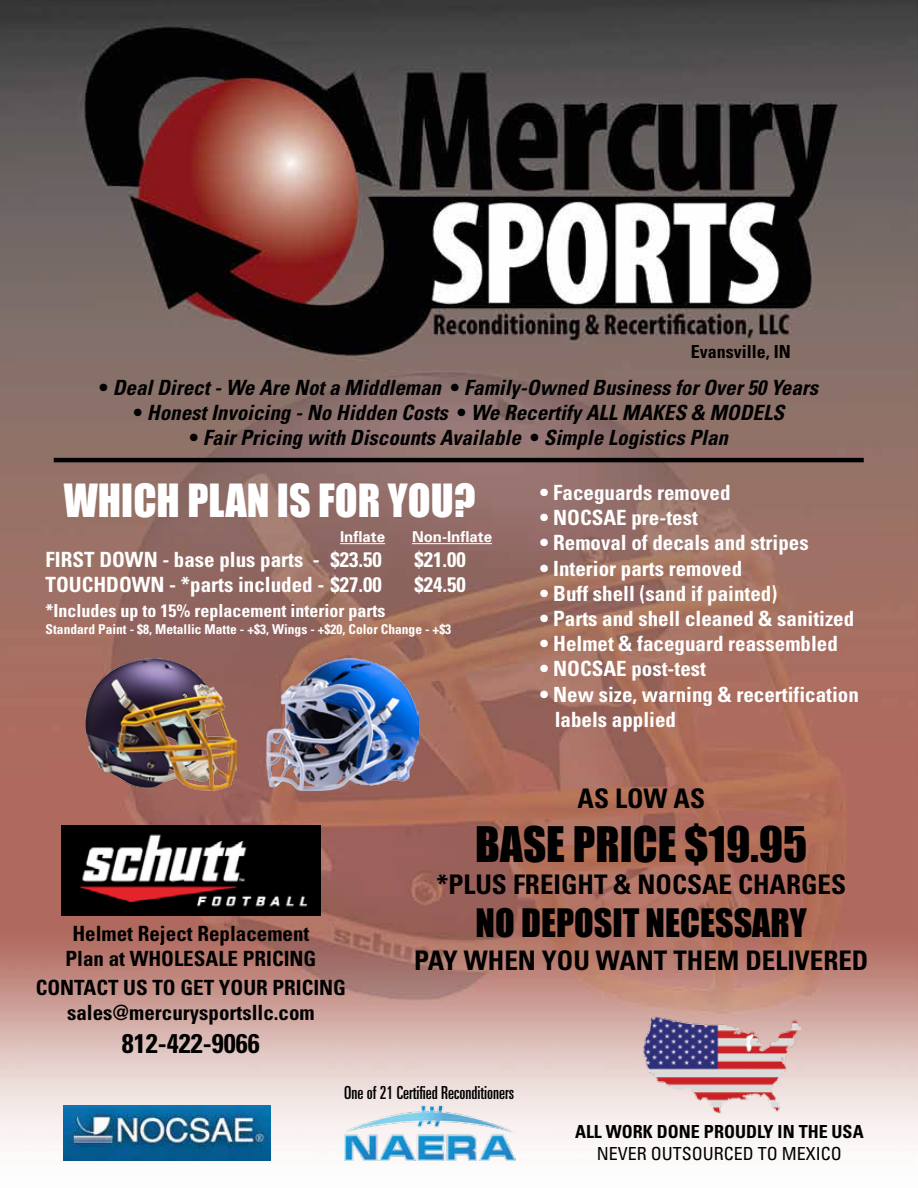
<style>
.page{position:relative;width:918px;height:1188px;background:#fff}
.page>*{position:absolute;margin:0;border:0;box-sizing:border-box;transform-origin:0 0}
.t1{font:45px "Impact";color:#000}
.t2{font:42px "Impact";color:#fff}
.t3{font:36px "Impact";color:#000}
.t4{font:700 condensed 27px "Univers";color:#000}
.t5{font:700 condensed 21px/25.2px "Univers";color:#fff}
.t6{font:italic 700 condensed 21px "Univers";color:#000}
.t7{font:700 condensed 21px/25.2px "Univers";color:#000;text-align:center}
.t8{font:700 condensed 18px "Univers";color:#fff}
.t9{font:700 condensed 18px "Univers";color:#000}
.t10{font:ultra-condensed 18px "Univers";color:#000}
.t11{font:condensed 18px "Univers";color:#000}
.t12{font:700 15px "Univers";color:#fff}
.t13{font:700 condensed 13.5px "Univers";color:#fff}
.s1{font-style:normal}
</style>
<div class="page">
<img style="left:0;top:0;width:918px;height:1161px">
<img style="left:64px;top:1106px;width:207px;height:55px">
<img style="left:344px;top:1106px;width:171px;height:55px">
<img style="left:641px;top:1013px;width:159px;height:103px">
<img style="left:85px;top:658px;width:152px;height:133px">
<img style="left:267px;top:658px;width:151px;height:132px">
<img style="left:61px;top:825px;width:260px;height:91px">
<hr style="left:54px;top:458px;width:810px;height:4px;background:#000">
<hr style="left:340px;top:543px;width:45px;height:1px;background:#fff">
<hr style="left:412px;top:543px;width:80px;height:1px;background:#fff">
<p class="t9" style="left:691px;top:340px;width:101px">Evansville, IN</p>
<p class="t6" style="left:99px;top:374px;width:721px"><span class="s1">•</span> Deal Direct - We Are Not a Middleman <span class="s1">•</span> Family-Owned Business for Over 50 Years</p>
<p class="t6" style="left:133px;top:400px;width:652px"><span class="s1">•</span> Honest Invoicing - No Hidden Costs <span class="s1">•</span> We Recertify ALL MAKES &amp; MODELS</p>
<p class="t6" style="left:189px;top:425px;width:540px"><span class="s1">•</span> Fair Pricing with Discounts Available <span class="s1">•</span> Simple Logistics Plan</p>
<p class="t5" style="left:540px;top:480px;width:192px">• Faceguards removed</p>
<p class="t5" style="left:540px;top:505px;width:160px">• NOCSAE pre-test</p>
<p class="t5" style="left:540px;top:530px;width:270px">• Removal of decals and stripes</p>
<p class="t5" style="left:540px;top:555px;width:204px">• Interior parts removed</p>
<p class="t5" style="left:540px;top:581px;width:239px">• Buff shell (sand if painted)</p>
<p class="t5" style="left:540px;top:606px;width:316px">• Parts and shell cleaned &amp; sanitized</p>
<p class="t5" style="left:540px;top:631px;width:300px">• Helmet &amp; faceguard reassembled</p>
<p class="t5" style="left:540px;top:656px;width:168px">• NOCSAE post-test</p>
<p class="t5" style="left:555px;top:681px;width:306px;text-indent:-15px">• New size, warning &amp; recertification labels applied</p>
<h2 class="t2" style="left:64px;top:474px;width:413px">WHICH PLAN IS FOR YOU?</h2>
<p class="t5" style="left:46px;top:547px;width:338px">FIRST DOWN - base plus parts - $23.50</p>
<p class="t5" style="left:415px;top:547px;width:53px">$21.00</p>
<p class="t5" style="left:46px;top:572px;width:338px">TOUCHDOWN - *parts included - $27.00</p>
<p class="t5" style="left:415px;top:572px;width:53px">$24.50</p>
<p class="t8" style="left:46px;top:600px;width:341px">*Includes up to 15% replacement interior parts</p>
<p class="t13" style="left:46px;top:620px;width:407px">Standard Paint - $8, Metallic Matte - +$3, Wings - +$20, Color Change - +$3</p>
<p class="t12" style="left:340px;top:528px;width:47px">Inflate</p>
<p class="t12" style="left:412px;top:528px;width:82px">Non-Inflate</p>
<p class="t7" style="left:65px;top:921px;width:252px">Helmet Reject Replacement<br>Plan at WHOLESALE PRICING</p>
<p class="t7" style="left:36px;top:975px;width:312px">CONTACT US TO GET YOUR PRICING sales@mercurysportsllc.com</p>
<p class="t4" style="left:122px;top:1027px;width:139px">812-422-9066</p>
<p class="t4" style="left:578px;top:782px;width:129px">AS LOW AS</p>
<h1 class="t1" style="left:475px;top:816px;width:334px">BASE PRICE $19.95</h1>
<p class="t4" style="left:437px;top:868px;width:411px">*PLUS FREIGHT &amp; NOCSAE CHARGES</p>
<h3 class="t3" style="left:476px;top:901px;width:333px">NO DEPOSIT NECESSARY</h3>
<p class="t4" style="left:414px;top:944px;width:456px">PAY WHEN YOU WANT THEM DELIVERED</p>
<p class="t10" style="left:344px;top:1082px;width:171px">One of 21 Certified Reconditioners</p>
<p class="t9" style="left:575px;top:1121px;width:290px">ALL WORK DONE PROUDLY IN THE USA</p>
<p class="t11" style="left:597px;top:1142px;width:247px">NEVER OUTSOURCED TO MEXICO</p>
</div>
